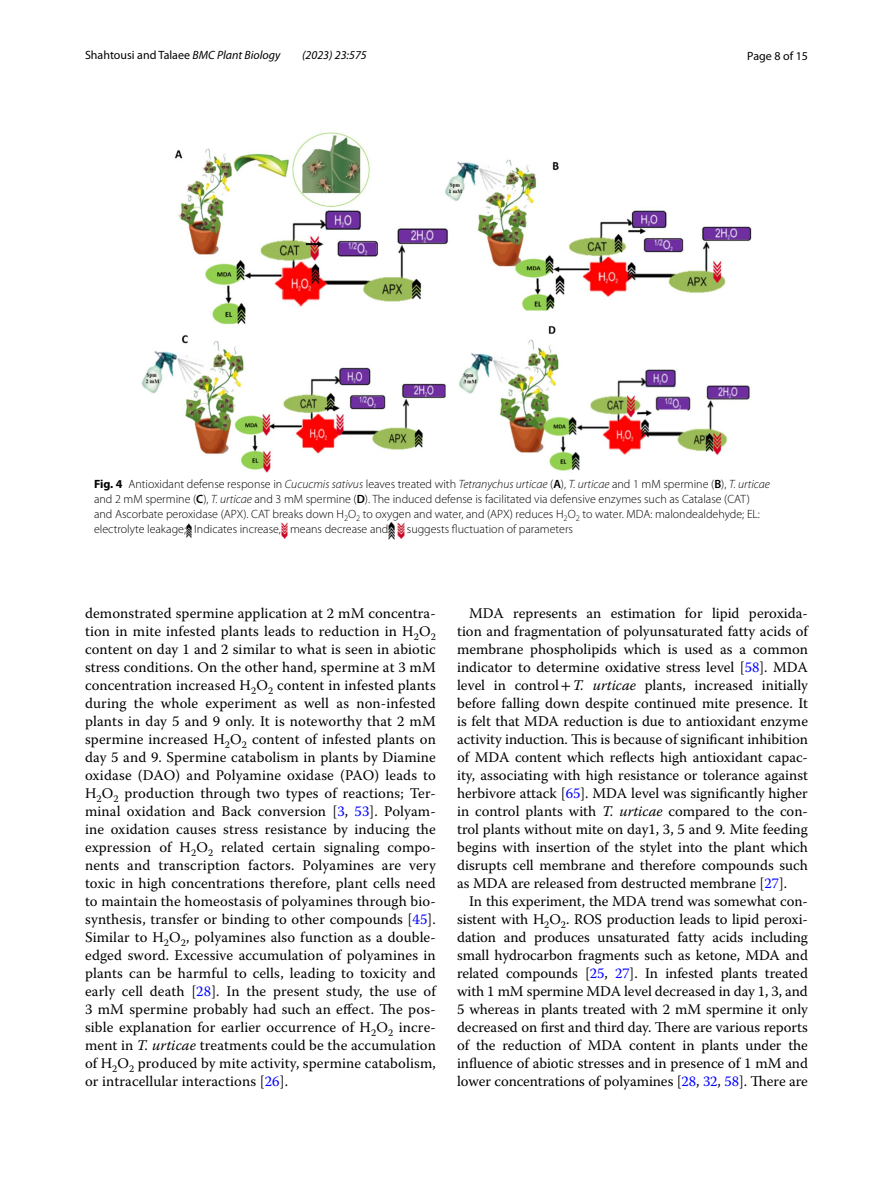
<style>
.page{position:relative;width:893px;height:1187px;background:#fff}
.page>*{position:absolute;margin:0;border:0;box-sizing:border-box;transform-origin:0 0}
.t1{font:14.7px/18px "Warnock Pro";color:#000;text-align:justify}
.t2{font:300 12px/15px "Myriad Pro";color:#000}
.t3{font:12px "Myriad Pro";color:#000}
.t4{font:italic 12px "Myriad Pro";color:#000}
.s1{font-style:italic}
.s2{font-weight:700}
.s3{font-weight:600}
.s4{color:#00f}
.s5{font-family:"STIX"}
</style>
<div class="page">
<img style="left:141px;top:133px;width:611px;height:339px">
<img style="left:186px;top:523px;width:6px;height:14px">
<img style="left:281px;top:522px;width:6px;height:16px">
<img style="left:388px;top:521px;width:7px;height:18px">
<img style="left:398px;top:522px;width:6px;height:16px">
<p class="t3" style="left:85px;top:48px;width:197px">Shahtousi and Talaee <span class="s1">BMC Plant Biology</span></p>
<p class="t4" style="left:302px;top:48px;width:66px">(2023) 23:575</p>
<p class="t3" style="left:747px;top:48px;width:62px">Page 8 of 15</p>
<p class="t2" style="left:94px;top:476px;width:677px"><span class="s2">Fig. 4</span> Antioxidant defense response in <span class="s1">Cucucmis sativus</span> leaves treated with <span class="s1">Tetranychus urticae</span> (<span class="s3">A</span>), <span class="s1">T. urticae</span> and 1 mM spermine (<span class="s3">B</span>), <span class="s1">T. urticae </span>and 2 mM spermine (<span class="s3">C</span>), <span class="s1">T. urticae</span> and 3 mM spermine (<span class="s3">D</span>). The induced defense is facilitated via defensive enzymes such as Catalase (CAT) and Ascorbate peroxidase (APX). CAT breaks down -H<sub>2</sub>O<sub>2</sub> to oxygen and water, and (APX) reduces H<sub>2</sub>O<sub>2</sub> to water. MDA: malondealdehyde; EL: electrolyte leakage; Indicates increase, means decrease and</p>
<p class="t2" style="left:407px;top:521px;width:168px">suggests fluctuation of parameters</p>
<p class="t1" style="left:85px;top:604px;width:352px">demonstrated spermine application at 2 mM concentra&shy;tion in mite infested plants leads to reduction in H<sub>2</sub>O<sub>2 </sub>content on day 1 and 2 similar to what is seen in abiotic stress conditions. On the other hand, spermine at 3 mM concentration increased H<sub>2</sub>O<sub>2</sub> content in infested plants during the whole experiment as well as non-infested plants in day 5 and 9 only. It is noteworthy that 2 mM spermine increased H<sub>2</sub>O<sub>2</sub> content of infested plants on day 5 and 9. Spermine catabolism in plants by Diamine oxidase (DAO) and Polyamine oxidase (PAO) leads to H<sub>2</sub>O<sub>2</sub> production through two types of reactions; Ter&shy;minal oxidation and Back conversion [<span class="s4">3</span>, <span class="s4">53</span>]. Polyam&shy;ine oxidation causes stress resistance by inducing the expression of H<sub>2</sub>O<sub>2</sub> related certain signaling compo&shy;nents and transcription factors. Polyamines are very toxic in high concentrations therefore, plant cells need to maintain the homeostasis of polyamines through bio&shy;synthesis, transfer or binding to other compounds [<span class="s4">45</span>].<br>Similar to H<sub>2</sub>O<sub>2</sub>, polyamines also function as a double&shy;edged sword. Excessive accumulation of polyamines in plants can be harmful to cells, leading to toxicity and early cell death [<span class="s4">28</span>]. In the present study, the use of 3 mM spermine probably had such an effect. The pos&shy;sible explanation for earlier occurrence of H<sub>2</sub>O<sub>2</sub> incre&shy;ment in <span class="s1">T. urticae</span> treatments could be the accumulation of H<sub>2</sub>O<sub>2</sub> produced by mite activity, spermine catabolism, or intracellular interactions [<span class="s4">26</span>].</p>
<p class="t1" style="left:457px;top:604px;width:352px;text-indent:12px">MDA represents an estimation for lipid peroxida&shy;tion and fragmentation of polyunsaturated fatty acids of membrane phospholipids which is used as a common indicator to determine oxidative stress level [<span class="s4">58</span>]. MDA level in control<span class="s5">+</span><span class="s1">T. urticae</span> plants, increased initially before falling down despite continued mite presence. It is felt that MDA reduction is due to antioxidant enzyme activity induction. This is because of significant inhibition of MDA content which reflects high antioxidant capac&shy;ity, associating with high resistance or tolerance against herbivore attack [<span class="s4">65</span>]. MDA level was significantly higher in control plants with <span class="s1">T. urticae</span> compared to the con&shy;trol plants without mite on day1, 3, 5 and 9<span class="s1">.</span> Mite feeding begins with insertion of the stylet into the plant which disrupts cell membrane and therefore compounds such as MDA are released from destructed membrane [<span class="s4">27</span>].</p>
<p class="t1" style="left:457px;top:892px;width:352px;text-indent:12px">In this experiment, the MDA trend was somewhat con&shy;sistent with H<sub>2</sub>O<sub>2</sub>. ROS production leads to lipid peroxi&shy;dation and produces unsaturated fatty acids including small hydrocarbon fragments such as ketone, MDA and related compounds [<span class="s4">25</span>, <span class="s4">27</span>]. In infested plants treated with 1 mM spermine MDA level decreased in day 1, 3, and 5 whereas in plants treated with 2 mM spermine it only decreased on first and third day. There are various reports of the reduction of MDA content in plants under the influence of abiotic stresses and in presence of 1 mM and lower concentrations of polyamines [<span class="s4">28</span>, <span class="s4">32</span>, <span class="s4">58</span>]. There are</p>
</div>
